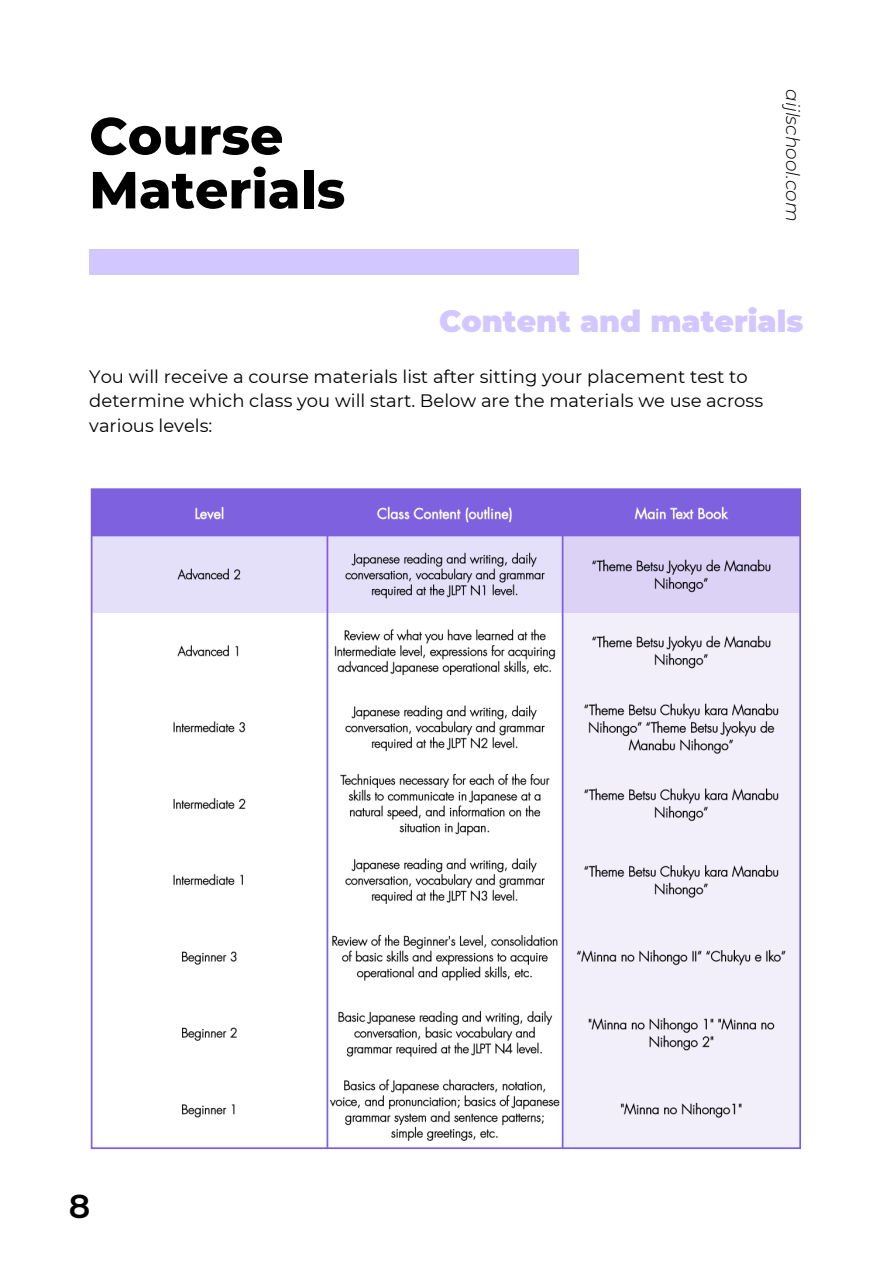
<style>
.page{position:relative;width:893px;height:1264px;background:#fff}
.page>*{position:absolute;margin:0;border:0;box-sizing:border-box;transform-origin:0 0}
.t1{font:800 52.05px/53.8px "Montserrat";color:#000}
.t2{font:600 33px "Montserrat";color:#000}
.t3{font:900 30px "Montserrat";color:#d2c7ff}
.t4{font:italic 300 18.6px "Montserrat";color:#000}
.t5{font:18px/24.8px "Montserrat";color:#000}
</style>
<div class="page">
<div style="left:89px;top:249px;width:490px;height:25px;background:#d2c7ff"></div>
<img style="left:90px;top:488px;width:712px;height:662px">
<h1 class="t1" style="left:89px;top:109px;width:257px">Course<br>Materials</h1>
<p class="t4" style="left:804px;top:89px;width:134px;rotate:90deg">aijlschool.com</p>
<h3 class="t3" style="left:439px;top:303px;width:366px">Content and materials</h3>
<p class="t5" style="left:89px;top:364px;width:675px">You will receive a course materials list after sitting your placement test to determine which class you will start. Below are the materials we use across various levels:</p>
<h2 class="t2" style="left:69px;top:1185px;width:23px">8</h2>
</div>
